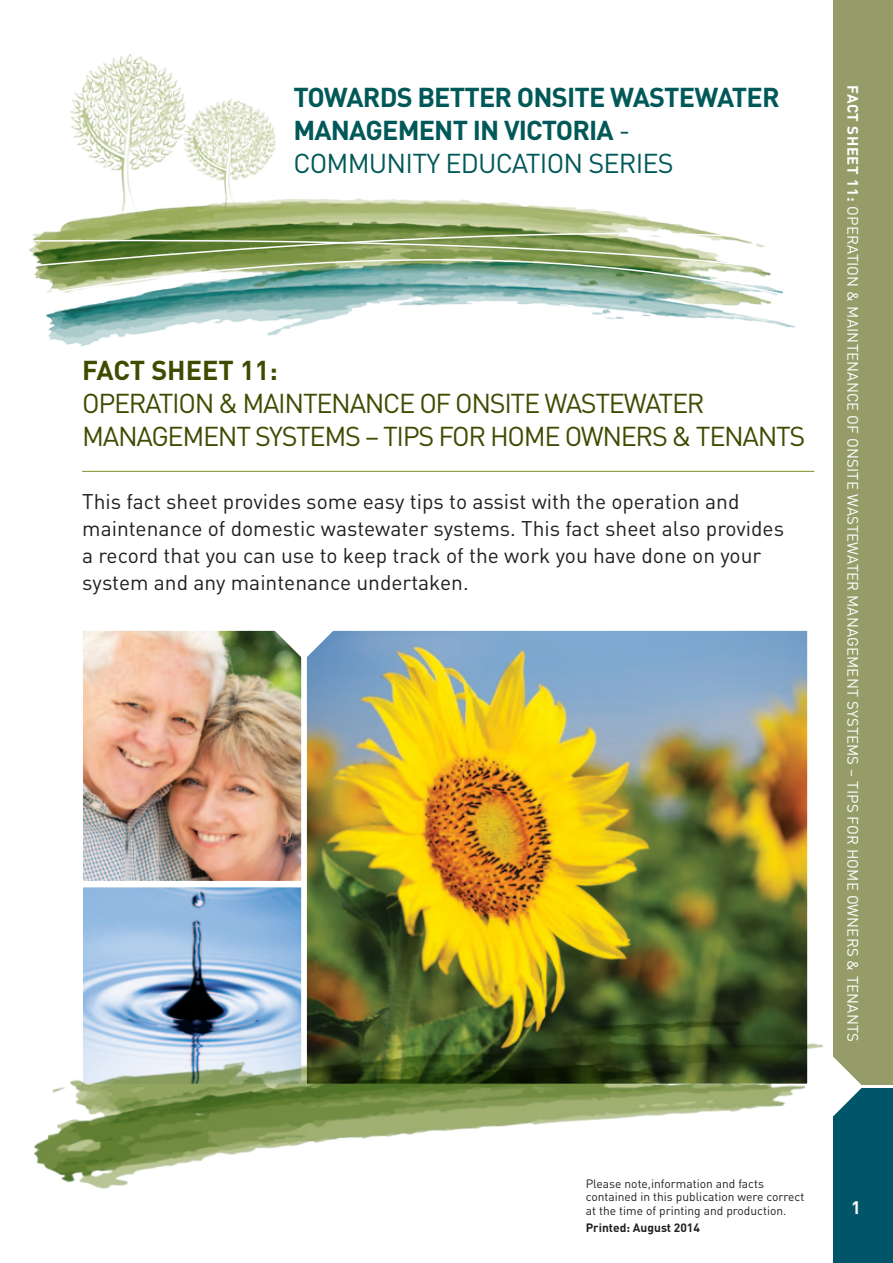
<style>
.page{position:relative;width:893px;height:1263px;background:#fff}
.page>*{position:absolute;margin:0;border:0;box-sizing:border-box;transform-origin:0 0}
.t1{font:27px/33px "DIN";letter-spacing:-.05em;color:#3f4b00}
.t2{font:700 27px/33px "DIN";letter-spacing:-.03em;color:#005958}
.t3{font:27px "DIN";letter-spacing:-.03em;color:#005958}
.t4{font:700 27px "DIN";letter-spacing:-.005em;color:#3f4b00}
.t5{font:21px/27px "DIN";color:#231f20}
.t6{font:700 18px "DIN";color:#fff}
.t7{font:15px "DIN";letter-spacing:.01em;color:#fff}
.t8{font:12px/13.5px "DIN";color:#231f20}
.t9{font:700 12px "DIN";color:#231f20}
.s1{font-weight:400}
.s2{font-weight:700}
</style>
<div class="page">
<div style="left:833px;top:0;width:60px;height:1084px;background:#959c68"></div>
<div style="left:833px;top:1089px;width:60px;height:174px;background:#005568"></div>
<svg style="left:833px;top:1056px;width:29px;height:61px"></svg>
<img style="left:308px;top:632px;width:498px;height:313px">
<img style="left:84px;top:632px;width:216px;height:247px">
<div style="left:81px;top:629px;width:222px;height:253px;border:2px solid #fff"></div>
<img style="left:84px;top:889px;width:216px;height:56px">
<div style="left:81px;top:886px;width:222px;height:199px;border:2px solid #fff"></div>
<img style="left:46px;top:53px;width:749px;height:293px">
<hr style="left:82px;top:471px;width:732px;height:1px;background:#788e1d">
<svg style="left:272px;top:629px;width:64px;height:30px"></svg>
<svg style="left:29px;top:204px;width:766px;height:105px"></svg>
<img style="left:33px;top:945px;width:790px;height:244px">
<p class="t2" style="left:293px;top:80px;width:488px">TOWARDS BETTER ONSITE WASTEWATER<br>MANAGEM ENT IN VICTORIA <span class="s1">-<br>Comm</span></p>
<p class="t3" style="left:369px;top:147px;width:123px">unity EDUCATI</p>
<p class="t3" style="left:547px;top:147px;width:129px">ON Series</p>
<p class="t4" style="left:82px;top:352px;width:197px">FACT SHEET 11:</p>
<p class="t1" style="left:82px;top:386px;width:725px">Operation &amp; Maintenance of Onsite Wastewater<br>Managem ent Systems – Tips for Hom e Owners &amp; Tenants</p>
<p class="t5" style="left:82px;top:487px;width:703px">This fact sheet provides some easy tips to assist with the operation and maintenance of domestic wastewater systems. This fact sheet also provides a record that you can use to keep track of the work you have done on your system and any maintenance undertaken.</p>
<p class="t7" style="left:862px;top:85px;width:958px;rotate:90deg"><span class="s2">FACT SHEET 11:</span> Operation &amp; Maintenance of Onsite Wastewater Managem ent Systems – Tips for Hom e Owners &amp; Tenants</p>
<p class="t8" style="left:586px;top:1176px;width:220px">Please note,information and facts contained in this publication were correct at the time of printing and production.</p>
<p class="t9" style="left:586px;top:1220px;width:116px">PRINTED: AUGUST 2014</p>
<p class="t6" style="left:851px;top:1196px;width:11px">1</p>
</div>
